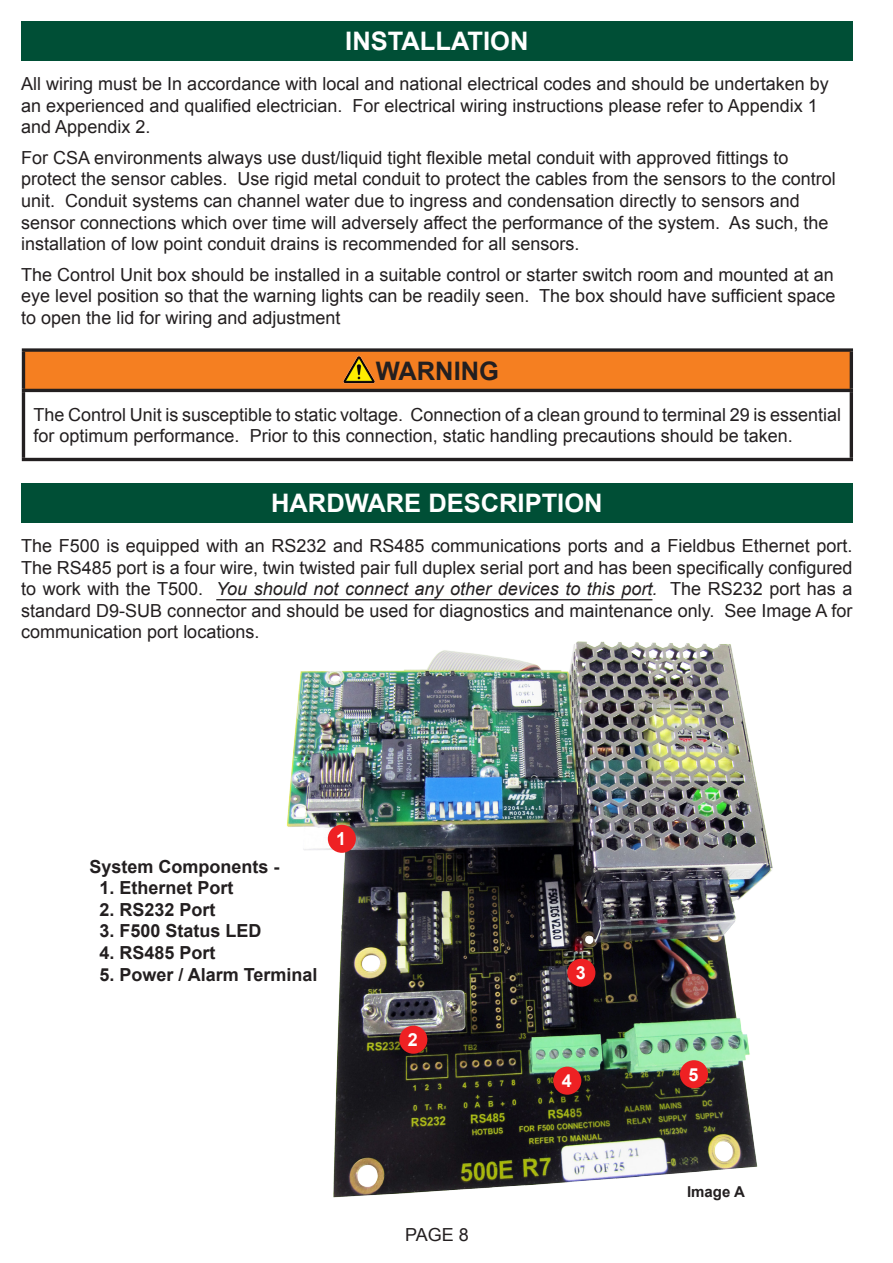
<style>
.page{position:relative;width:893px;height:1263px;background:#fff}
.page>*{position:absolute;margin:0;border:0;box-sizing:border-box;transform-origin:0 0}
.t1{font:700 25.5px "Arial";color:#fff}
.t2{font:700 25.5px "Arial";color:#231f20}
.t3{font:18px/21.6px "Arial";color:#231f20}
.t4{font:700 18px "Arial";color:#231f20}
.t5{font:700 18px "Arial";color:#fff}
.t6{font:700 15px "Arial";color:#231f20}
.s1{font-style:italic}
</style>
<div class="page">
<div style="left:23px;top:350px;width:828px;height:40px;background:#f57f21"></div>
<svg style="left:22px;top:348px;width:831px;height:4px;background:#443a35"></svg>
<hr style="left:22px;top:352px;width:3px;height:37px;background:#231f20">
<hr style="left:850px;top:352px;width:3px;height:37px;background:#231f20">
<hr style="left:22px;top:389px;width:831px;height:3px;background:#231f20">
<hr style="left:22px;top:392px;width:3px;height:66px;background:#231f20">
<hr style="left:850px;top:392px;width:3px;height:66px;background:#231f20">
<hr style="left:22px;top:458px;width:831px;height:3px;background:#231f20">
<img style="left:343px;top:356px;width:31px;height:28px">
<div style="left:21px;top:21px;width:831px;height:40px;background:#004f36"></div>
<div style="left:21px;top:483px;width:831px;height:40px;background:#004f36"></div>
<hr style="left:216px;top:599px;width:436px;height:1px;background:#231f20">
<img style="left:286px;top:641px;width:487px;height:557px">
<div style="left:328px;top:825px;width:28px;height:28px;background:#ee2123;border-radius:50%"></div>
<div style="left:399px;top:1026px;width:28px;height:28px;background:#ee2123;border-radius:50%"></div>
<div style="left:567px;top:959px;width:28px;height:28px;background:#ee2123;border-radius:50%"></div>
<div style="left:553px;top:1067px;width:28px;height:28px;background:#ee2123;border-radius:50%"></div>
<div style="left:680px;top:1060px;width:28px;height:28px;background:#ee2123;border-radius:50%"></div>
<p class="t1" style="left:345px;top:24px;width:185px">INSTALLATION</p>
<p class="t3" style="left:21px;top:73px;width:809px">All wiring must be In accordance with local and national electrical codes and should be undertaken by an experienced and qualified electrician. For electrical wiring instructions please refer to Appendix 1 and Appendix 2.</p>
<p class="t3" style="left:21px;top:147px;width:816px">For CSA environments always use dust/liquid tight flexible metal conduit with approved fittings to protect the sensor cables. Use rigid metal conduit to protect the cables from the sensors to the control unit. Conduit systems can channel water due to ingress and condensation directly to sensors and sensor connections which over time will adversely affect the performance of the system. As such, the installation of low point conduit drains is recommended for all sensors.</p>
<p class="t3" style="left:21px;top:264px;width:816px;text-align:justify">The Control Unit box should be installed in a suitable control or starter switch room and mounted at an eye level position so that the warning lights can be readily seen. The box should have sufficient space to open the lid for wiring and adjustment</p>
<p class="t2" style="left:376px;top:354px;width:125px">WARNING</p>
<p class="t3" style="left:34px;top:404px;width:809px">The Control Unit is susceptible to static voltage. Connection of a clean ground to terminal 29 is essential for optimum performance. Prior to this connection, static handling precautions should be taken.</p>
<p class="t1" style="left:271px;top:486px;width:333px">HARDWARE DESCRIPTION</p>
<p class="t3" style="left:21px;top:535px;width:833px;text-align:justify">The F500 is equipped with an RS232 and RS485 communications ports and a Fieldbus Ethernet port.<br>The RS485 port is a four wire, twin twisted pair full duplex serial port and has been specifically configured to work with the T500. <span class="s1">You should not connect any other devices to this port.</span> The RS232 port has a standard D9-SUB connector and should be used for diagnostics and maintenance only. See Image A for communication port locations.</p>
<p class="t4" style="left:89px;top:854px;width:192px">System Components -</p>
<p class="t4" style="left:99px;top:876px;width:136px">1. Ethernet Port</p>
<p class="t4" style="left:99px;top:897px;width:118px">2. RS232 Port</p>
<p class="t4" style="left:99px;top:919px;width:164px">3. F500 Status LED</p>
<p class="t4" style="left:99px;top:941px;width:118px">4. RS485 Port</p>
<p class="t4" style="left:99px;top:962px;width:220px">5. Power / Alarm Terminal</p>
<p class="t5" style="left:336px;top:827px;width:12px">1</p>
<p class="t5" style="left:408px;top:1028px;width:12px">2</p>
<p class="t3" style="left:405px;top:1223px;width:65px">PAGE 8</p>
<p class="t5" style="left:576px;top:961px;width:12px">3</p>
<p class="t5" style="left:562px;top:1069px;width:12px">4</p>
<p class="t5" style="left:688px;top:1062px;width:12px">5</p>
<p class="t6" style="left:687px;top:1182px;width:59px">Image A</p>
</div>
